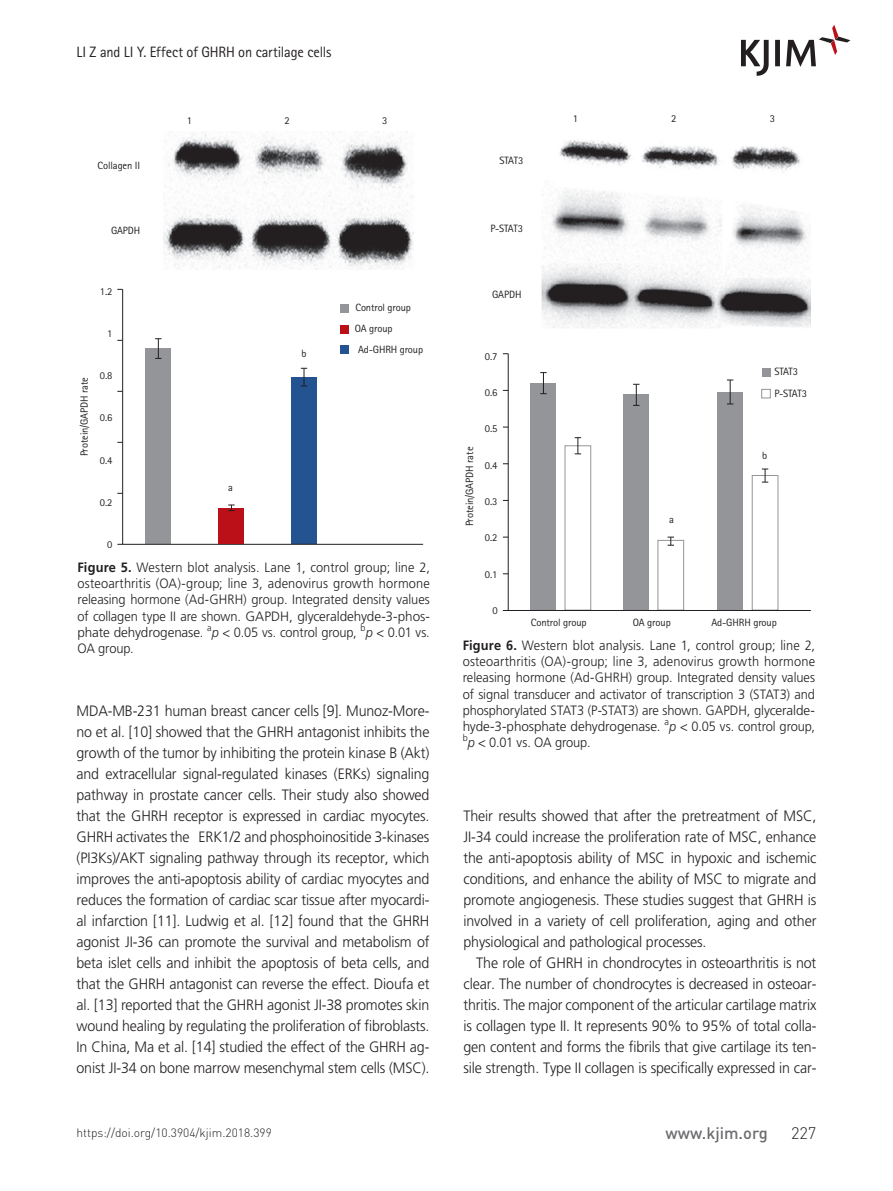
<style>
.page{position:relative;width:893px;height:1191px;background:#fff}
.page>*{position:absolute;margin:0;border:0;box-sizing:border-box;transform-origin:0 0}
.t1{font:500 16.5px "DIN Pro";color:#6c6d70}
.t2{font:300 16.5px "DIN Pro";color:#231f20}
.들였쓰기_본문{font:300 15px/21px "Frutiger LT Std";letter-spacing:-.01em;color:#231f20;text-align:justify;scale:.95 1}
.t3{font:15px "Rotis Sans Serif Std";letter-spacing:-.01em;color:#231f20;scale:.96 1}
.그림설명{font:300 13.5px/16.2px "Frutiger LT Std";letter-spacing:-.005em;color:#231f20;text-align:justify;scale:.95 1}
.t4{font:300 12px "DIN Pro";color:#231f20}
.t5{font:10.65px/21.1px "Rotis Sans Serif Std";letter-spacing:-.01em;color:#231f20}
.t6{font:10.5px/21px "Rotis Sans Serif Std";letter-spacing:-.01em;color:#231f20}
.s1{font-weight:700}
.s2{font-style:italic}
</style>
<div class="page">
<svg style="left:741px;top:25px;width:109px;height:51px"></svg>
<img style="left:163px;top:132px;width:251px;height:137px">
<svg style="left:122px;top:289px;width:302px;height:256px"></svg>
<div style="left:219px;top:508px;width:25px;height:36px;background:#bb1018"></div>
<svg style="left:228px;top:504px;width:7px;height:7px"></svg>
<img style="left:542px;top:140px;width:269px;height:188px">
<svg style="left:507px;top:353px;width:304px;height:258px"></svg>
<p class="t3" style="left:77px;top:43px;width:267px">LI Z and LI Y. Effect of GHRH on cartilage cells</p>
<p class="t6" style="left:98px;top:155px;width:44px">Collagen II</p>
<p class="t6" style="left:111px;top:220px;width:31px">GAPDH</p>
<p class="t6" style="left:74px;top:456px;width:81px;rotate:-90deg">Protein/GAPDH rate</p>
<p class="t6" style="left:100px;top:281px;width:14px">1.2</p>
<p class="t6" style="left:107px;top:323px;width:7px">1</p>
<p class="t6" style="left:100px;top:365px;width:14px">0.8</p>
<p class="t6" style="left:100px;top:407px;width:14px">0.6</p>
<p class="t6" style="left:100px;top:449px;width:14px">0.4</p>
<p class="t6" style="left:100px;top:491px;width:14px">0.2</p>
<p class="t6" style="left:107px;top:533px;width:7px">0</p>
<p class="t6" style="left:187px;top:110px;width:7px">1</p>
<p class="t6" style="left:285px;top:110px;width:7px">2</p>
<p class="t6" style="left:382px;top:110px;width:7px">3</p>
<p class="t6" style="left:355px;top:297px;width:58px">Control group<br>OA group</p>
<p class="t6" style="left:228px;top:477px;width:6px">a</p>
<p class="t6" style="left:302px;top:343px;width:7px">b</p>
<p class="t6" style="left:358px;top:339px;width:67px">Ad-GHRH group</p>
<p class="그림설명" style="left:77px;top:559px;width:372px"><span class="s1">Figure 5.</span> Western blot analysis. Lane 1, control group; line 2, osteoarthritis (OA)-group; line 3, adenovirus growth hormone releasing hormone (Ad-GHRH) group. Integrated density values of collagen type II are shown. GAPDH, glyceraldehyde-3-phos&shy;phate dehydrogenase. <sup>a</sup><span class="s2">p</span> &lt; 0.05 vs. control group, <sup>b</sup><span class="s2">p</span> &lt; 0.01 vs.<br>OA group.</p>
<p class="들였쓰기_본문" style="left:77px;top:700px;width:373px">MDA-MB-231 human breast cancer cells [9]. Munoz-More&shy;no et al. [10] showed that the GHRH antagonist inhibits the growth of the tumor by inhibiting the protein kinase B (Akt) and extracellular signal-regulated kinases (ERKs) signaling pathway in prostate cancer cells. Their study also showed that the GHRH receptor is expressed in cardiac myocytes.<br>GHRH activates the ERK1/2 and phosphoinositide 3-kinases (PI3Ks)/AKT signaling pathway through its receptor, which improves the anti-apoptosis ability of cardiac myocytes and reduces the formation of cardiac scar tissue after myocardi&shy;al infarction [11]. Ludwig et al. [12] found that the GHRH agonist JI-36 can promote the survival and metabolism of beta islet cells and inhibit the apoptosis of beta cells, and that the GHRH antagonist can reverse the effect. Dioufa et al. [13] reported that the GHRH agonist JI-38 promotes skin wound healing by regulating the proliferation of fibroblasts.<br>In China, Ma et al. [14] studied the effect of the GHRH ag&shy;onist JI-34 on bone marrow mesenchymal stem cells (MSC).</p>
<p class="t5" style="left:500px;top:150px;width:25px">STAT3</p>
<p class="t5" style="left:573px;top:108px;width:7px">1</p>
<p class="t5" style="left:671px;top:108px;width:7px">2</p>
<p class="t5" style="left:770px;top:108px;width:7px">3</p>
<p class="t5" style="left:490px;top:218px;width:34px">P-STAT3</p>
<p class="t5" style="left:492px;top:284px;width:31px">GAPDH</p>
<p class="t5" style="left:459px;top:526px;width:81px;rotate:-90deg">Protein/GAPDH rate</p>
<p class="t5" style="left:485px;top:345px;width:14px">0.7</p>
<p class="t5" style="left:485px;top:382px;width:14px">0.6</p>
<p class="t5" style="left:485px;top:418px;width:14px">0.5</p>
<p class="t5" style="left:485px;top:454px;width:14px">0.4</p>
<p class="t5" style="left:485px;top:491px;width:14px">0.3</p>
<p class="t5" style="left:485px;top:527px;width:14px">0.2</p>
<p class="t5" style="left:485px;top:563px;width:14px">0.1</p>
<p class="t5" style="left:493px;top:599px;width:7px">0</p>
<p class="t5" style="left:669px;top:509px;width:6px">a</p>
<p class="t5" style="left:531px;top:611px;width:57px">Control group</p>
<p class="t5" style="left:633px;top:611px;width:39px">OA group</p>
<p class="t5" style="left:774px;top:361px;width:34px">STAT3<br>P-STAT3</p>
<p class="t5" style="left:762px;top:445px;width:7px">b</p>
<p class="t5" style="left:711px;top:611px;width:67px">Ad-GHRH group</p>
<p class="그림설명" style="left:463px;top:637px;width:372px"><span class="s1">Figure 6.</span> Western blot analysis. Lane 1, control group; line 2, osteoarthritis (OA)-group; line 3, adenovirus growth hormone releasing hormone (Ad-GHRH) group. Integrated density values of signal transducer and activator of transcription 3 (STAT3) and phosphorylated STAT3 (P-STAT3) are shown. GAPDH, glyceralde&shy;hyde-3-phosphate dehydrogenase. <sup>a</sup><span class="s2">p</span> &lt; 0.05 vs. control group, <sup>b</sup><span class="s2">p</span> &lt; 0.01 vs. OA group.</p>
<p class="들였쓰기_본문" style="left:463px;top:805px;width:373px">Their results showed that after the pretreatment of MSC, JI-34 could increase the proliferation rate of MSC, enhance the anti-apoptosis ability of MSC in hypoxic and ischemic conditions, and enhance the ability of MSC to migrate and promote angiogenesis. These studies suggest that GHRH is involved in a variety of cell proliferation, aging and other physiological and pathological processes.</p>
<p class="들였쓰기_본문" style="left:463px;top:952px;width:373px;text-indent:13px">The role of GHRH in chondrocytes in osteoarthritis is not clear. The number of chondrocytes is decreased in osteoar&shy;thritis. The major component of the articular cartilage matrix is collagen type II. It represents 90% to 95% of total colla&shy;gen content and forms the fibrils that give cartilage its ten&shy;sile strength. Type II collagen is specifically expressed in car-</p>
<p class="t4" style="left:77px;top:1124px;width:197px">https://doi.org/10.3904/kjim.2018.399</p>
<p class="t1" style="left:666px;top:1121px;width:104px">www.kjim.org</p>
<p class="t2" style="left:791px;top:1121px;width:27px">227</p>
</div>
